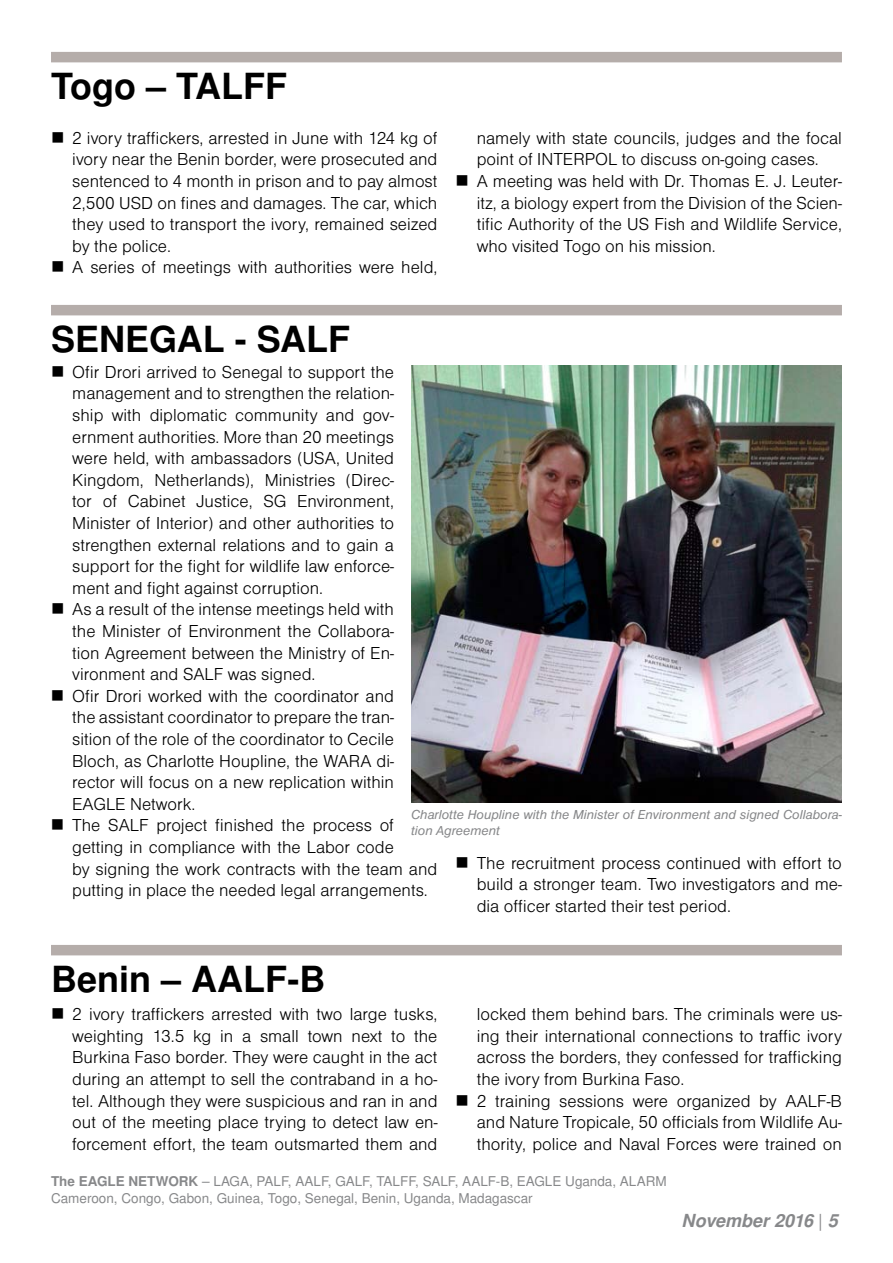
<style>
.page{position:relative;width:893px;height:1263px;background:#fff}
.page>*{position:absolute;margin:0;border:0;box-sizing:border-box;transform-origin:0 0}
.t1{font:700 36px "Nimbus Sans LOT";color:#000}
.t2{font:18px/21.6px "Nimbus Sans DOT Ligh";color:#000}
.t3{font:italic 700 18px "Nimbus Sans LOT";color:#87888a}
.t4{font:13.5px/16.2px "Nimbus Sans LOT";color:#87888a}
.t5{font:italic 13.5px/16.2px "Nimbus Sans DOT";color:#87888a}
.s1{font-weight:700}
.s2{font-weight:400;font-style:normal}
</style>
<div class="page">
<div style="left:51px;top:52px;width:791px;height:10px;background:#b5adaa"></div>
<div style="left:51px;top:305px;width:791px;height:10px;background:#b5adaa"></div>
<div style="left:51px;top:945px;width:791px;height:10px;background:#b5adaa"></div>
<img style="left:411px;top:366px;width:431px;height:437px">
<h1 class="t1" style="left:51px;top:64px;width:238px">Togo – TALFF</h1>
<p class="t2" style="left:72px;top:127px;width:367px">2 ivory traffickers, arrested in June with 124 kg of ivory near the Benin border, were prosecuted and sentenced to 4 month in prison and to pay almost 2,500 USD on fines and damages. The car, which they used to transport the ivory, remained seized by the police.<br>A series of meetings with authorities were held,</p>
<p class="t2" style="left:477px;top:127px;width:367px">namely with state councils, judges and the focal point of INTERPOL to discuss on-going cases.<br>A meeting was held with Dr. Thomas E. J. Leuter&shy;itz, a biology expert from the Division of the Scien&shy;tific Authority of the US Fish and Wildlife Service, who visited Togo on his mission.</p>
<h1 class="t1" style="left:51px;top:317px;width:300px">SENEGAL - SALF</h1>
<p class="t2" style="left:72px;top:361px;width:367px">Ofir Drori arrived to Senegal to support the management and to strengthen the relation-<br>ship with diplomatic community and gov&shy;ernment authorities. More than 20 meetings<br>were held, with ambassadors (USA, United Kingdom, Netherlands), Ministries (Direc-<br>tor of Cabinet Justice, SG Environment, Minister of Interior) and other authorities to strengthen external relations and to gain a support for the fight for wildlife law enforce-<br>ment and fight against corruption.<br>As a result of the intense meetings held with<br>the Minister of Environment the Collabora-<br>tion Agreement between the Ministry of En&shy;vironment and SALF was signed.<br>Ofir Drori worked with the coordinator and<br>the assistant coordinator to prepare the tran&shy;sition of the role of the coordinator to Cecile Bloch, as Charlotte Houpline, the WARA di&shy;rector will focus on a new replication within EAGLE Network.<br>The SALF project finished the process of getting in compliance with the Labor code<br>by signing the work contracts with the team and putting in place the needed legal arrangements.</p>
<p class="t5" style="left:411px;top:807px;width:433px">Charlotte Houpline with the Minister of Environment and signed Collabora&shy;tion Agreement</p>
<p class="t2" style="left:477px;top:852px;width:367px;text-align:justify">The recruitment process continued with effort to build a stronger team. Two investigators and me&shy;dia officer started their test period.</p>
<h1 class="t1" style="left:51px;top:957px;width:276px">Benin – AALF-B</h1>
<p class="t2" style="left:72px;top:1004px;width:367px;text-align:justify">2 ivory traffickers arrested with two large tusks, weighting 13.5 kg in a small town next to the Burkina Faso border. They were caught in the act during an attempt to sell the contraband in a ho&shy;tel. Although they were suspicious and ran in and out of the meeting place trying to detect law en&shy;forcement effort, the team outsmarted them and</p>
<p class="t2" style="left:477px;top:1004px;width:367px">locked them behind bars. The criminals were us&shy;ing their international connections to traffic ivory across the borders, they confessed for trafficking the ivory from Burkina Faso.<br>2 training sessions were organized by AALF-B and Nature Tropicale, 50 officials from Wildlife Au&shy;thority, police and Naval Forces were trained on</p>
<p class="t4" style="left:51px;top:1174px;width:617px"><span class="s1">The EAGLE NETWORK</span> – LAGA, PALF, AALF, GALF, TALFF, SALF, AALF-B, EAGLE Uganda, ALARM<br>Cameroon, Congo, Gabon, Guinea, Togo, Senegal, Benin, Uganda, Madagascar</p>
<p class="t3" style="left:681px;top:1210px;width:158px">November 2016 <span class="s2">|</span> 5</p>
</div>
